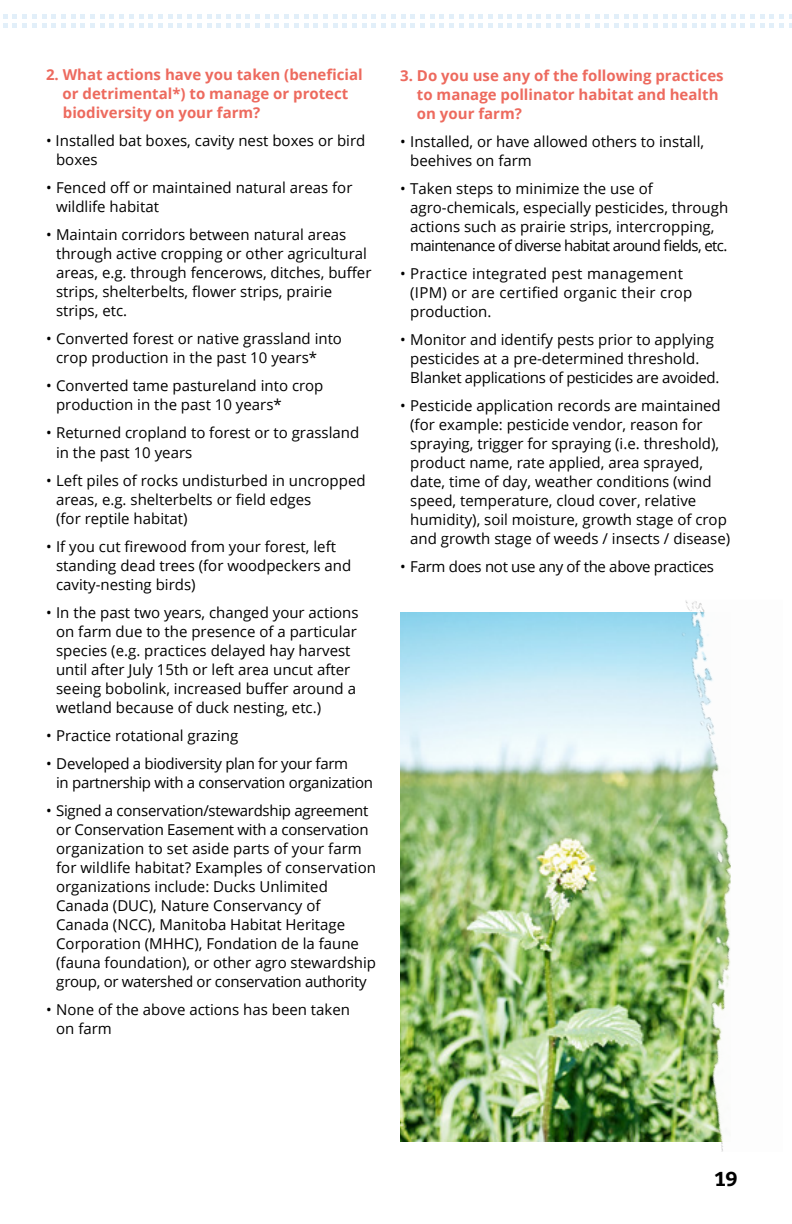
<style>
.page{position:relative;width:792px;height:1224px;background:#fff}
.page>*{position:absolute;margin:0;border:0;box-sizing:border-box;transform-origin:0 0}
.t1{font:700 20px "Bitter";color:#000}
.t2{font:15px/19px "Open Sans";color:#000}
.t3{font:700 15px/19px "Open Sans";color:#ed6a5e}
.t4{font:15px/19px "Open Sans";letter-spacing:-.02em;color:#000}
.t5{font:15px/19px "Open Sans";letter-spacing:.02em;color:#000}
</style>
<div class="page">
<svg style="left:3px;top:14px;width:789px;height:14px"></svg>
<img style="left:400px;top:612px;width:76px;height:530px">
<img style="left:476px;top:600px;width:255px;height:552px">
<p class="t3" style="left:63px;top:65px;width:302px;text-indent:-16px">2. What actions have you taken (beneficial or detrimental*) to manage or protect biodiversity on your farm?</p>
<p class="t2" style="left:56px;top:131px;width:311px;text-indent:-10px">• Installed bat boxes, cavity nest boxes or bird boxes</p>
<p class="t2" style="left:56px;top:178px;width:298px;text-indent:-10px">• Fenced off or maintained natural areas for wildlife habitat</p>
<p class="t2" style="left:56px;top:225px;width:317px;text-indent:-10px">• Maintain corridors between natural areas through active cropping or other agricultural areas, e.g. through fencerows, ditches, buffer strips, shelterbelts, flower strips, prairie strips, etc.</p>
<p class="t2" style="left:56px;top:329px;width:287px;text-indent:-10px">• Converted forest or native grassland into crop production in the past 10 years*</p>
<p class="t2" style="left:56px;top:376px;width:269px;text-indent:-10px">• Converted tame pastureland into crop production in the past 10 years*</p>
<p class="t2" style="left:56px;top:423px;width:305px;text-indent:-10px">• Returned cropland to forest or to grassland in the past 10 years</p>
<p class="t2" style="left:56px;top:470px;width:311px;text-indent:-10px">• Left piles of rocks undisturbed in uncropped areas, e.g. shelterbelts or field edges<br>(for reptile habitat)</p>
<p class="t2" style="left:56px;top:536px;width:297px;text-indent:-10px">• If you cut firewood from your forest, left standing dead trees (for woodpeckers and cavity-nesting birds)</p>
<p class="t2" style="left:56px;top:602px;width:304px;text-indent:-10px">• In the past two years, changed your actions on farm due to the presence of a particular species (e.g. practices delayed hay harvest until after July 15th or left area uncut after seeing bobolink, increased buffer around a wetland because of duck nesting, etc.)</p>
<p class="t2" style="left:46px;top:725px;width:194px">• Practice rotational grazing</p>
<p class="t4" style="left:56px;top:753px;width:318px;text-indent:-10px">• Developed a biodiversity plan for your farm<br>in partnership with a conservation organization</p>
<p class="t2" style="left:56px;top:800px;width:322px;text-indent:-10px">• Signed a conservation/stewardship agreement or Conservation Easement with a conservation organization to set aside parts of your farm for wildlife habitat? Examples of conservation organizations include: Ducks Unlimited Canada (DUC), Nature Conservancy of Canada (NCC), Manitoba Habitat Heritage Corporation (MHHC), Fondation de la faune (fauna foundation), or other agro stewardship group, or watershed or conservation authority</p>
<p class="t2" style="left:56px;top:999px;width:295px;text-indent:-10px">• None of the above actions has been taken on farm</p>
<p class="t3" style="left:417px;top:65px;width:308px;text-indent:-17px">3. Do you use any of the following practices to manage pollinator habitat and health on your farm?</p>
<p class="t2" style="left:410px;top:131px;width:296px;text-indent:-10px">• Installed, or have allowed others to install, beehives on farm</p>
<p class="t2" style="left:410px;top:178px;width:320px;text-indent:-10px">• Taken steps to minimize the use of agro-chemicals, especially pesticides, through actions such as prairie strips, intercropping, maintenance of diverse habitat around fields, etc.</p>
<p class="t5" style="left:410px;top:263px;width:284px;text-indent:-10px">• Practice integrated pest management (IPM) or are certified organic their crop production.</p>
<p class="t2" style="left:410px;top:329px;width:311px;text-indent:-10px">• Monitor and identify pests prior to applying pesticides at a pre-determined threshold.<br>Blanket applications of pesticides are avoided.</p>
<p class="t2" style="left:410px;top:395px;width:322px;text-indent:-10px">• Pesticide application records are maintained (for example: pesticide vendor, reason for spraying, trigger for spraying (i.e. threshold), product name, rate applied, area sprayed, date, time of day, weather conditions (wind speed, temperature, cloud cover, relative humidity), soil moisture, growth stage of crop and growth stage of weeds / insects / disease)</p>
<p class="t4" style="left:400px;top:556px;width:315px">• Farm does not use any of the above practices</p>
<h1 class="t1" style="left:715px;top:1167px;width:25px">19</h1>
</div>
